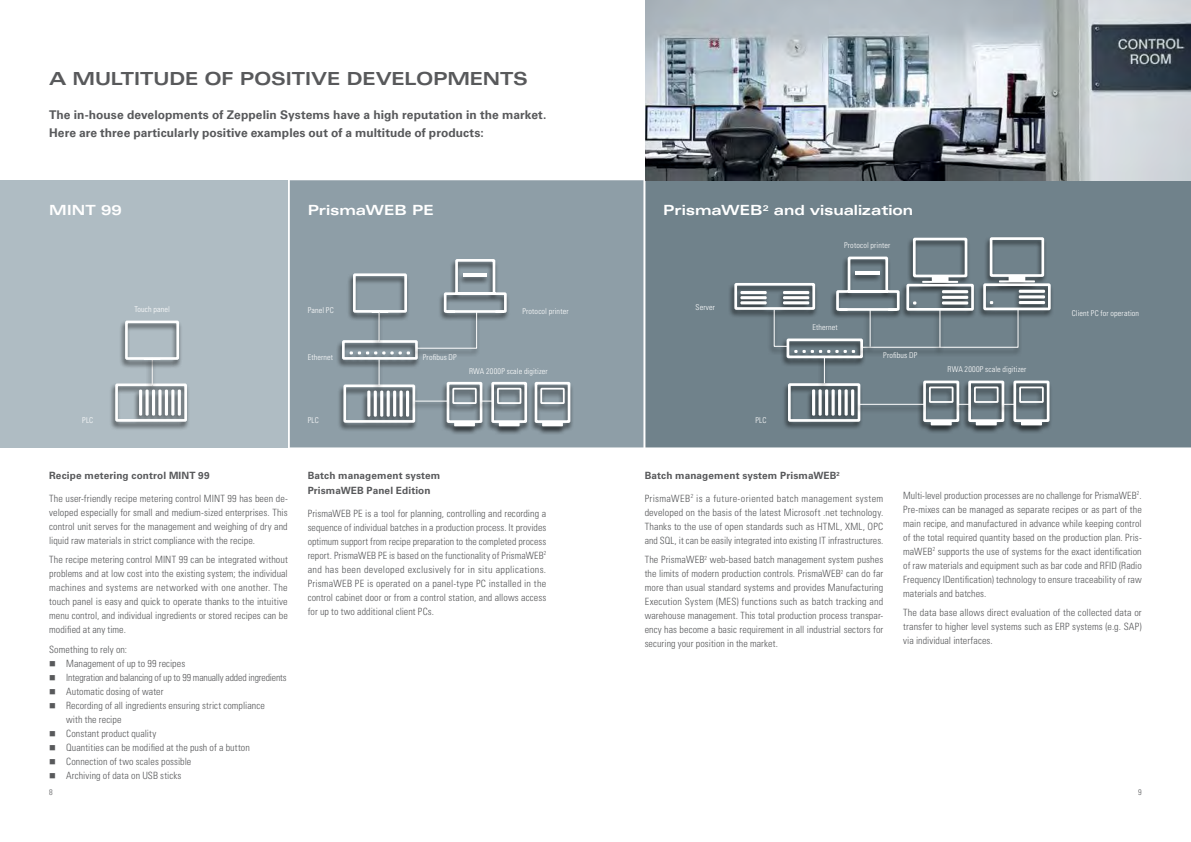
<style>
.page{position:relative;width:1191px;height:842px;background:#fff}
.page>*{position:absolute;margin:0;border:0;box-sizing:border-box;transform-origin:0 0}
.t1{font:700 expanded 18px "Univers LT Std";letter-spacing:-.015em;color:#58595b}
.t2{font:700 expanded 14px "Univers LT Std";letter-spacing:-.01em;color:#fff}
.t3{font:700 12px/18px "Univers LT Std";letter-spacing:.005em;color:#58595b}
.t4{font:300 condensed 10px/14px "Univers LT Std";letter-spacing:.005em;color:#58595b;text-align:justify}
.t5{font:700 10px/15px "Univers LT Std";letter-spacing:.01em;color:#58595b}
.t6{font:300 condensed 10px "Univers LT Std";letter-spacing:-.015em;color:#58595b}
.t7{font:700 expanded 8.2px "Univers LT Std";color:#fff}
.t8{font:300 condensed 8px "Univers LT Std";letter-spacing:.02em;color:#fff}
.t9{font:300 condensed 8px "Univers LT Std";color:#58595b}
</style>
<div class="page">
<div style="left:0;top:180px;width:288px;height:267px;background:#afbcc3"></div>
<div style="left:290px;top:180px;width:353px;height:267px;background:#8e9ea7"></div>
<div style="left:645px;top:180px;width:546px;height:267px;background:#70828b"></div>
<img style="left:645px;top:0;width:546px;height:180px">
<div style="left:109px;top:383px;width:81px;height:47px;background:#000;opacity:.7"></div>
<div style="left:900px;top:237px;width:77px;height:82px;background:#000;opacity:.7"></div>
<div style="left:913px;top:238px;width:54px;height:39px;border:3px solid #fff"></div>
<div style="left:977px;top:237px;width:76px;height:82px;background:#000;opacity:.7"></div>
<div style="left:989px;top:237px;width:55px;height:40px;border:3px solid #fff"></div>
<div style="left:1008px;top:276px;width:17px;height:5px;background:#fff"></div>
<hr style="left:999px;top:280px;width:36px;height:2px;background:#fff">
<hr style="left:1018px;top:301px;width:27px;height:3px;background:#fff">
<hr style="left:1018px;top:295px;width:27px;height:3px;background:#fff">
<div style="left:983px;top:283px;width:67px;height:27px;border:3px solid #fff"></div>
<hr style="left:1018px;top:290px;width:27px;height:3px;background:#fff">
<div style="left:728px;top:282px;width:90px;height:37px;background:#000;opacity:.7"></div>
<div style="left:734px;top:283px;width:81px;height:27px;border:3px solid #fff"></div>
<hr style="left:740px;top:301px;width:26px;height:3px;background:#fff">
<hr style="left:740px;top:296px;width:26px;height:3px;background:#fff">
<hr style="left:740px;top:291px;width:26px;height:3px;background:#fff">
<div style="left:781px;top:382px;width:82px;height:49px;background:#000;opacity:.7"></div>
<div style="left:917px;top:380px;width:45px;height:54px;background:#000;opacity:.7"></div>
<hr style="left:930px;top:421px;width:21px;height:4px;background:#fff">
<div style="left:962px;top:380px;width:45px;height:54px;background:#000;opacity:.7"></div>
<hr style="left:975px;top:421px;width:21px;height:4px;background:#fff">
<div style="left:1007px;top:380px;width:45px;height:54px;background:#000;opacity:.7"></div>
<div style="left:1013px;top:381px;width:36px;height:41px;border:3px solid #fff"></div>
<div style="left:1019px;top:387px;width:24px;height:16px;border:2px solid #fff"></div>
<hr style="left:1021px;top:421px;width:21px;height:4px;background:#fff">
<div style="left:767px;top:310px;width:23px;height:46px;background:#000;opacity:.7"></div>
<div style="left:336px;top:258px;width:238px;height:177px;background:#000;opacity:.7"></div>
<hr style="left:454px;top:422px;width:21px;height:4px;background:#fff">
<div style="left:491px;top:382px;width:36px;height:41px;border:3px solid #fff"></div>
<div style="left:497px;top:388px;width:24px;height:16px;border:2px solid #fff"></div>
<hr style="left:499px;top:422px;width:20px;height:4px;background:#fff">
<div style="left:534px;top:382px;width:36px;height:41px;border:3px solid #fff"></div>
<div style="left:540px;top:388px;width:24px;height:16px;border:2px solid #fff"></div>
<hr style="left:542px;top:422px;width:21px;height:4px;background:#fff">
<div style="left:119px;top:320px;width:63px;height:49px;background:#000;opacity:.7"></div>
<div style="left:125px;top:321px;width:54px;height:39px;border:3px solid #fff"></div>
<svg style="left:114px;top:358px;width:76px;height:65px"></svg>
<svg style="left:339px;top:258px;width:169px;height:166px;background:#94a1a8"></svg>
<svg style="left:773px;top:255px;width:246px;height:168px;background:#7d8b92"></svg>
<h1 class="t1" style="left:49px;top:69px;width:480px">A multitude of positive developments</h1>
<p class="t3" style="left:49px;top:106px;width:498px">The in-house developments of Zeppelin Systems have a high reputation in the market.<br>Here are three particularly positive examples out of a multitude of products:</p>
<h2 class="t2" style="left:663px;top:202px;width:82px">PrismaWEB</h2>
<p class="t7" style="left:762px;top:203px;width:8px">2</p>
<h2 class="t2" style="left:49px;top:202px;width:13px">MINT</h2>
<h2 class="t2" style="left:101px;top:202px;width:22px">99</h2>
<h2 class="t2" style="left:308px;top:202px;width:88px">PrismaWEB</h2>
<h2 class="t2" style="left:412px;top:202px;width:11px">PE</h2>
<h2 class="t2" style="left:774px;top:202px;width:141px">and visualization</h2>
<p class="t8" style="left:844px;top:240px;width:48px">Protocol printer</p>
<p class="t8" style="left:134px;top:304px;width:37px">Touch panel</p>
<p class="t8" style="left:308px;top:305px;width:28px">Panel PC</p>
<p class="t8" style="left:522px;top:306px;width:48px">Protocol printer</p>
<p class="t8" style="left:695px;top:302px;width:21px">Server</p>
<p class="t8" style="left:1071px;top:309px;width:69px">Client PC for operation</p>
<p class="t8" style="left:812px;top:322px;width:27px">Ethernet</p>
<p class="t8" style="left:308px;top:352px;width:27px">Ethernet</p>
<p class="t8" style="left:423px;top:353px;width:35px">Profibus DP</p>
<p class="t8" style="left:883px;top:351px;width:35px">Profibus DP</p>
<p class="t8" style="left:469px;top:366px;width:80px">RWA 2000P scale digitizer</p>
<p class="t8" style="left:947px;top:365px;width:80px">RWA 2000P scale digitizer</p>
<p class="t8" style="left:82px;top:415px;width:13px">PLC</p>
<p class="t8" style="left:308px;top:415px;width:13px">PLC</p>
<p class="t8" style="left:755px;top:415px;width:13px">PLC</p>
<p class="t5" style="left:49px;top:468px;width:162px">Recipe metering control MINT 99</p>
<p class="t4" style="left:49px;top:491px;width:240px">The user-friendly recipe metering control MINT 99 has been de&shy;veloped especially for small and medium-sized enterprises. This control unit serves for the management and weighing of dry and liquid raw materials in strict compliance with the recipe.</p>
<p class="t4" style="left:49px;top:553px;width:240px">The recipe metering control MINT 99 can be integrated without problems and at low cost into the existing system; the individual machines and systems are networked with one another. The touch panel is easy and quick to operate thanks to the intuitive menu control, and individual ingredients or stored recipes can be modified at any time.</p>
<p class="t4" style="left:49px;top:642px;width:79px">Something to rely on:</p>
<p class="t4" style="left:49px;top:656px;width:138px">■ Management of up to 99 recipes</p>
<p class="t6" style="left:49px;top:671px;width:239px">■ Integration and balancing of up to 99 manually added ingredients</p>
<p class="t4" style="left:49px;top:684px;width:116px">■ Automatic dosing of water</p>
<p class="t4" style="left:66px;top:698px;width:200px;text-indent:-17px">■ Recording of all ingredients ensuring strict compliance with the recipe</p>
<p class="t4" style="left:49px;top:726px;width:109px">■ Constant product quality</p>
<p class="t4" style="left:49px;top:740px;width:202px">■ Quantities can be modified at the push of a button</p>
<p class="t4" style="left:49px;top:754px;width:144px">■ Connection of two scales possible</p>
<p class="t4" style="left:49px;top:768px;width:134px">■ Archiving of data on USB sticks</p>
<p class="t5" style="left:308px;top:468px;width:134px">Batch management system<br>PrismaWEB Panel Edition</p>
<p class="t4" style="left:308px;top:506px;width:240px">PrismaWEB PE is a tool for planning, controlling and recording a sequence of individual batches in a production process. It provides optimum support from recipe preparation to the completed process report. PrismaWEB PE is based on the functionality of PrismaWEB<sup>2 </sup>and has been developed exclusively for in situ applications.<br>PrismaWEB PE is operated on a panel-type PC installed in the control cabinet door or from a control station, and allows access for up to two additional client PCs.</p>
<p class="t5" style="left:644px;top:468px;width:197px">Batch management system PrismaWEB<sup>2</sup></p>
<p class="t4" style="left:644px;top:491px;width:240px">PrismaWEB<sup>2</sup> is a future-oriented batch management system developed on the basis of the latest Microsoft .net technology.<br>Thanks to the use of open standards such as HTML, XML, OPC and SQL, it can be easily integrated into existing IT infrastructures.</p>
<p class="t4" style="left:644px;top:553px;width:240px">The PrismaWEB<sup>2</sup> web-based batch management system pushes the limits of modern production controls. PrismaWEB<sup>2</sup> can do far more than usual standard systems and provides Manufacturing Execution System (MES) functions such as batch tracking and warehouse management. This total production process transpar&shy;ency has become a basic requirement in all industrial sectors for securing your position in the market.</p>
<p class="t4" style="left:903px;top:488px;width:240px">Multi-level production processes are no challenge for PrismaWEB<sup>2</sup>.<br>Pre-mixes can be managed as separate recipes or as part of the main recipe, and manufactured in advance while keeping control of the total required quantity based on the production plan. Pris&shy;maWEB<sup>2</sup> supports the use of systems for the exact identification of raw materials and equipment such as bar code and RFID (Radio Frequency IDentification) technology to ensure traceability of raw materials and batches.</p>
<p class="t4" style="left:903px;top:606px;width:240px">The data base allows direct evaluation of the collected data or transfer to higher level systems such as ERP systems (e.g. SAP) via individual interfaces.</p>
<p class="t9" style="left:49px;top:788px;width:5px">8</p>
<p class="t9" style="left:1138px;top:788px;width:5px">9</p>
</div>
